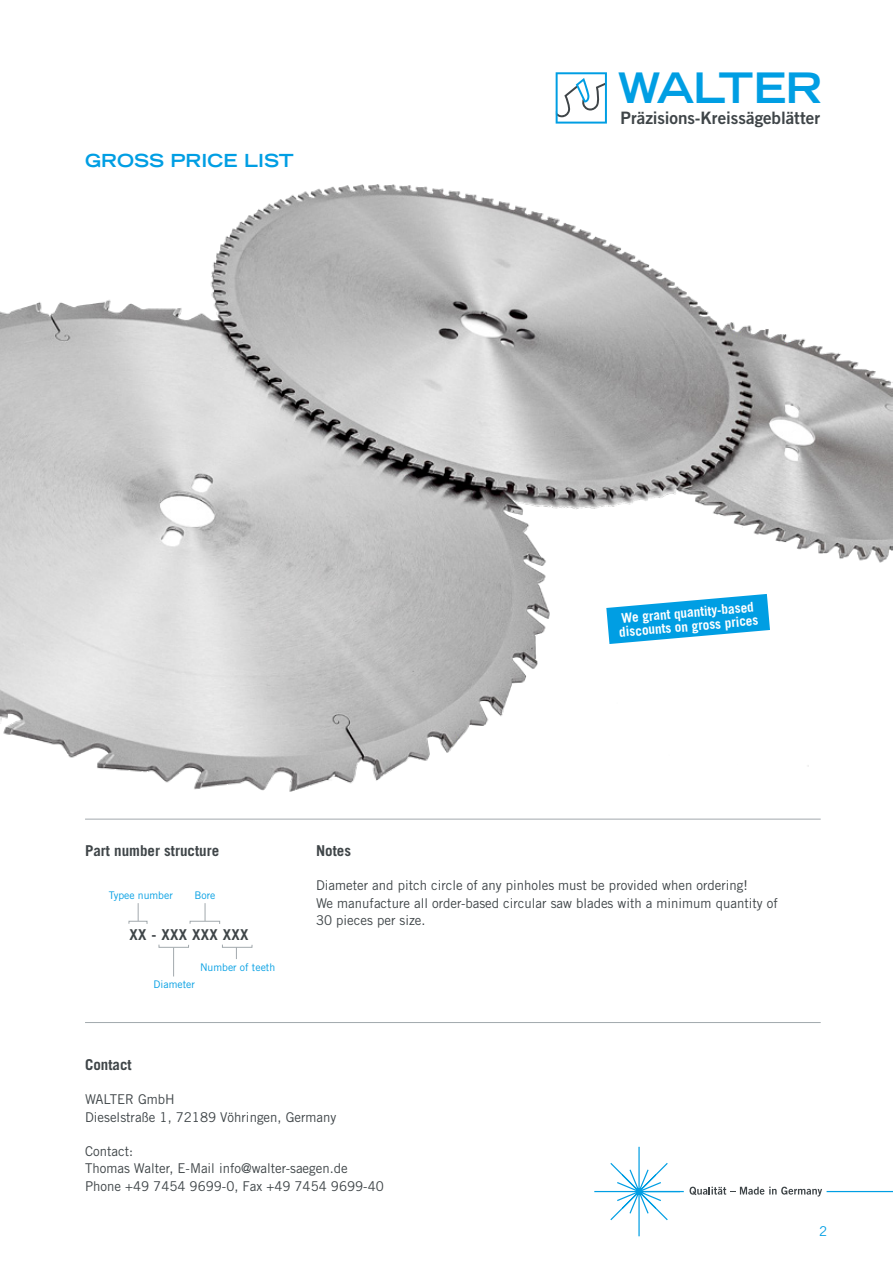
<style>
.page{position:relative;width:893px;height:1263px;background:#fff}
.page>*{position:absolute;margin:0;border:0;box-sizing:border-box;transform-origin:0 0}
.t1{font:700 expanded 42px "Trade Gothic LH";letter-spacing:-.025em;color:#009ee3}
.t2{font:700 expanded 18px "Trade Gothic LH";color:#009ee3}
.t3{font:17.1px "Trade Gothic Bold Two";color:#3f4548}
.t4{font:700 15px "Trade Gothic";color:#3f4548}
.t5{font:700 15px "Trade Gothic";letter-spacing:.025em;color:#3f4548}
.t6{font:13.5px/17.2px "Trade Gothic";color:#3f4548}
.t7{font:700 13.5px/13.5px "Trade Gothic";color:#fff}
.t8{font:13.5px "Trade Gothic";color:#009ee3}
.t9{font:10.5px "Trade Gothic";color:#009ee3}
</style>
<div class="page">
<svg style="left:556px;top:72px;width:51px;height:5px"></svg>
<svg style="left:594px;top:1147px;width:299px;height:89px"></svg>
<img style="left:0;top:77px;width:893px;height:715px">
<hr style="left:85px;top:819px;width:736px;height:1px;background:#a2a9ad">
<hr style="left:85px;top:1022px;width:736px;height:1px;background:#a2a9ad">
<svg style="left:236px;top:947px;width:1px;height:12px"></svg>
<svg style="left:138px;top:903px;width:1px;height:18px"></svg>
<svg style="left:205px;top:903px;width:1px;height:18px"></svg>
<svg style="left:173px;top:947px;width:1px;height:29px"></svg>
<div style="left:129px;top:921px;width:18px;height:3px;border:1px solid #a2a9ad"></div>
<div style="left:190px;top:921px;width:30px;height:3px;border:1px solid #a2a9ad"></div>
<svg style="left:606px;top:594px;width:164px;height:50px"></svg>
<h2 class="t2" style="left:85px;top:148px;width:210px">GROSS PRICE LIST</h2>
<h1 class="t1" style="left:618px;top:60px;width:206px">WALTER</h1>
<p class="t3" style="left:621px;top:107px;width:201px">Präzisions-Kreissägeblätter</p>
<p class="t7" style="left:617px;top:612px;width:141px;rotate:-5deg">We grant quantity-based discounts on gross prices</p>
<p class="t4" style="left:85px;top:841px;width:136px">Part number structure</p>
<p class="t4" style="left:316px;top:841px;width:36px">Notes</p>
<p class="t6" style="left:316px;top:877px;width:463px">Diameter and pitch circle of any pinholes must be provided when ordering!<br>We manufacture all order-based circular saw blades with a minimum quantity of<br>30 pieces per size.</p>
<p class="t5" style="left:129px;top:925px;width:121px">XX - XXX XXX XXX</p>
<p class="t9" style="left:109px;top:888px;width:66px">Typee number</p>
<p class="t9" style="left:194px;top:888px;width:22px">Bore</p>
<p class="t9" style="left:200px;top:960px;width:77px">Number of teeth</p>
<p class="t9" style="left:154px;top:978px;width:43px">Diameter</p>
<p class="t4" style="left:85px;top:1055px;width:48px">Contact</p>
<p class="t6" style="left:85px;top:1091px;width:253px">WALTER GmbH<br>Dieselstraße 1, 72189 Vöhringen, Germany</p>
<p class="t6" style="left:85px;top:1142px;width:300px">Contact:<br>Thomas Walter, E-Mail info@walter-saegen.de<br>Phone +49 7454 9699-0, Fax +49 7454 9699-40</p>
<p class="t8" style="left:819px;top:1223px;width:10px">2</p>
</div>
